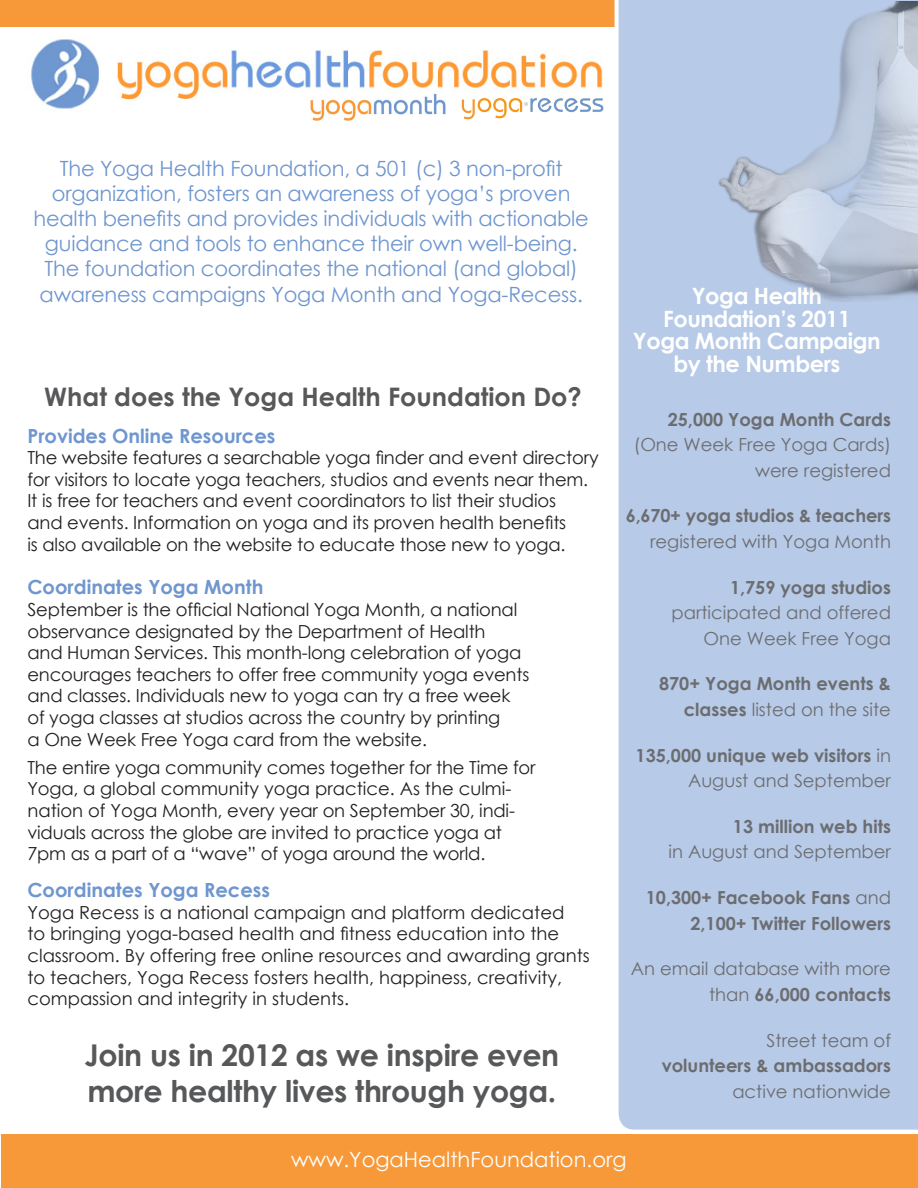
<style>
.page{position:relative;width:918px;height:1188px;background:#fff}
.page>*{position:absolute;margin:0;border:0;box-sizing:border-box;transform-origin:0 0}
.t1{font:700 30px/36px "Century Gothic";letter-spacing:-.01em;color:#57585a}
.t2{font:700 25.5px "Century Gothic";color:#57585a}
.t3{font:700 22.5px/22.5px "Century Gothic";letter-spacing:-.02em;color:#fff;text-align:center}
.t4{font:21px/25.2px "Century Gothic";letter-spacing:-.01em;color:#6f96cf;text-align:center}
.t5{font:21px "Century Gothic";color:#fff}
.t6{font:700 19.5px "Century Gothic";color:#6f96cf}
.t7{font:18px/21.6px "Century Gothic";letter-spacing:-.01em;color:#231f20}
.t8{font:18px/25.5px "Century Gothic";color:#6c6d70;text-align:right}
.t9{font:700 18px/25.5px "Century Gothic";color:#6c6d70;text-align:right}
.s1{font-weight:700}
.s2{font-weight:400}
</style>
<div class="page">
<div style="left:0;top:1px;width:614px;height:26px;background:#f89939"></div>
<div style="left:2px;top:1135px;width:916px;height:53px;background:#f89939"></div>
<div style="left:612px;top:0;width:306px;height:1135px;background:#b7cae7"></div>
<img style="left:615px;top:1px;width:303px;height:301px">
<img style="left:31px;top:39px;width:572px;height:70px">
<img style="left:306px;top:93px;width:144px;height:28px">
<img style="left:457px;top:95px;width:156px;height:33px">
<p class="t4" style="left:33px;top:155px;width:557px">The Yoga Health Foundation, a 501 (c) 3 non-profit organization, fosters an awareness of yoga’s proven health benefits and provides individuals with actionable guidance and tools to enhance their own well-being.<br>The foundation coordinates the national (and global) awareness campaigns Yoga Month and Yoga-Recess.</p>
<p class="t2" style="left:44px;top:377px;width:539px">What does the Yoga Health Foundation Do?</p>
<p class="t6" style="left:27px;top:421px;width:250px">Provides Online Resources</p>
<p class="t7" style="left:27px;top:447px;width:573px">The website features a searchable yoga finder and event directory for visitors to locate yoga teachers, studios and events near them.<br>It is free for teachers and event coordinators to list their studios<br>and events. Information on yoga and its proven health benefits<br>is also available on the website to educate those new to yoga.</p>
<p class="t6" style="left:27px;top:572px;width:237px">Coordinates Yoga Month</p>
<p class="t7" style="left:27px;top:598px;width:503px">September is the official National Yoga Month, a national observance designated by the Department of Health<br>and Human Services. This month-long celebration of yoga encourages teachers to offer free community yoga events and classes. Individuals new to yoga can try a free week of yoga classes at studios across the country by printing<br>a One Week Free Yoga card from the website.</p>
<p class="t7" style="left:27px;top:756px;width:510px">The entire yoga community comes together for the Time for Yoga, a global community yoga practice. As the culmi&shy;nation of Yoga Month, every year on September 30, indi&shy;viduals across the globe are invited to practice yoga at 7pm as a part of a “wave” of yoga around the world.</p>
<p class="t6" style="left:27px;top:875px;width:244px">Coordinates Yoga Recess</p>
<p class="t7" style="left:27px;top:901px;width:564px">Yoga Recess is a national campaign and platform dedicated<br>to bringing yoga-based health and fitness education into the classroom. By offering free online resources and awarding grants to teachers, Yoga Recess fosters health, happiness, creativity, compassion and integrity in students.</p>
<p class="t1" style="left:84px;top:1036px;width:476px">Join us in 2012 as we inspire even more healthy lives through yoga.</p>
<p class="t3" style="left:633px;top:284px;width:249px">Yoga Health<br>Foundation’s 2011<br>Yoga Month Campaign by the Numbers</p>
<p class="t8" style="left:634px;top:406px;width:259px"><span class="s1">25,000 Yoga Month Cards </span>(One Week Free Yoga Cards) were registered</p>
<p class="t9" style="left:626px;top:502px;width:267px">6,670+ yoga studios &amp; teachers <span class="s2">registered with Yoga Month</span></p>
<p class="t8" style="left:672px;top:574px;width:221px"><span class="s1">1,759 yoga studios </span>participated and offered<br>One Week Free Yoga</p>
<p class="t9" style="left:659px;top:670px;width:233px">870+ Yoga Month events &amp; classes <span class="s2">listed on the site</span></p>
<p class="t9" style="left:636px;top:741px;width:257px">135,000 unique web visitors <span class="s2">in<br>August and September</span></p>
<p class="t8" style="left:668px;top:813px;width:224px"><span class="s1">13 million web hits<br></span>in August and September</p>
<p class="t9" style="left:646px;top:884px;width:247px">10,300+ Facebook Fans <span class="s2">and<br></span>2,100+ Twitter Followers</p>
<p class="t8" style="left:631px;top:956px;width:262px">An email database with more than <span class="s1">66,000 contacts</span></p>
<p class="t8" style="left:662px;top:1027px;width:231px">Street team of<br><span class="s1">volunteers &amp; ambassadors </span>active nationwide</p>
<p class="t5" style="left:291px;top:1144px;width:337px">www.YogaHealthFoundation.org</p>
</div>
